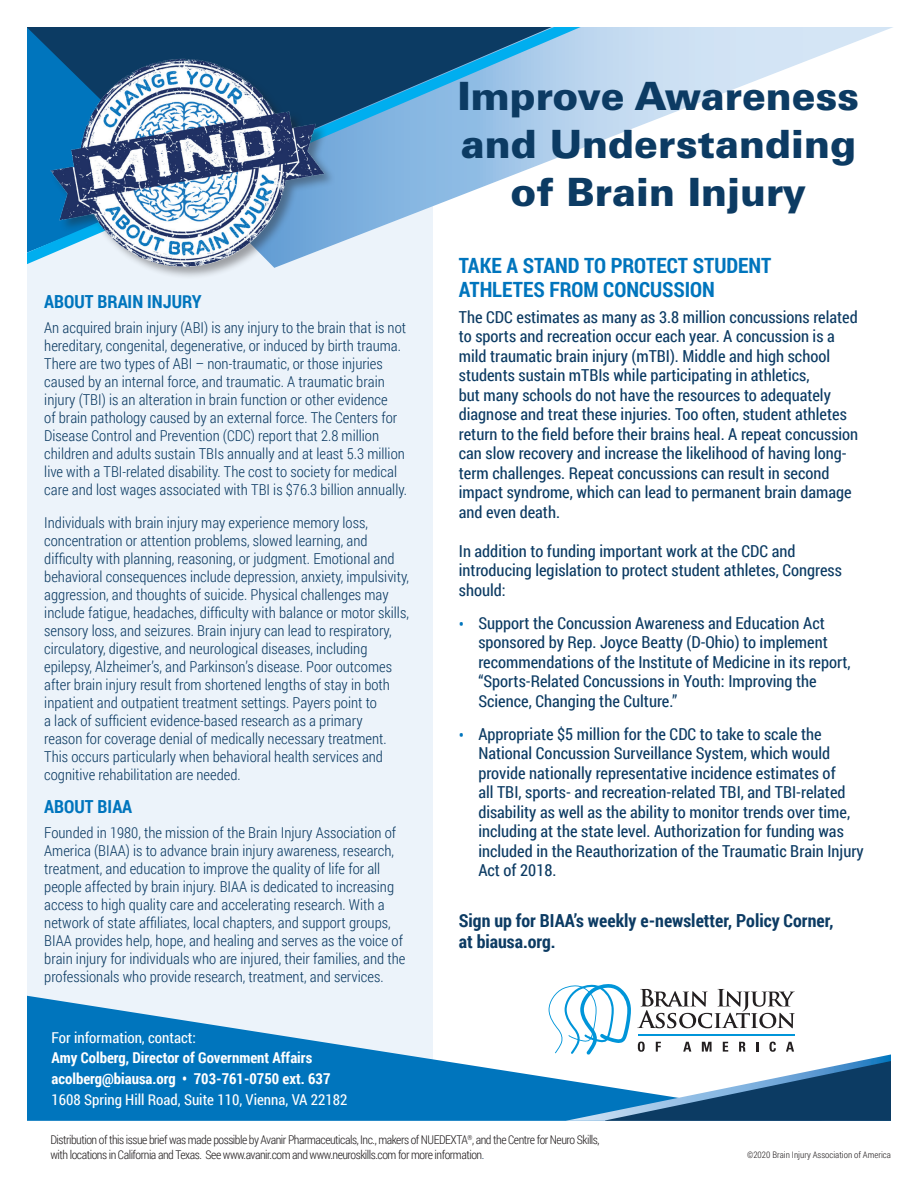
<style>
.page{position:relative;width:918px;height:1188px;background:#fff}
.page>*{position:absolute;margin:0;border:0;box-sizing:border-box;transform-origin:0 0}
.t1{font:900 39px/48px "Univers LT Std";color:#0c3b63;text-align:center}
.t2{font:700 21px/24px "Roboto Condensed";color:#0075bd}
.t3{font:700 18px/21px "Roboto Condensed";color:#0c3b63}
.t4{font:700 18px "Roboto Condensed";color:#0075bd}
.t5{font:16.5px/19.5px "Roboto Condensed";color:#0c3b63}
.t6{font:300 15px/18px "Roboto Condensed";color:#0c3b63}
.t7{font:700 15px/20.7px "Roboto Condensed";color:#fff}
.t8{font:15px "Roboto Condensed";color:#fff}
.t9{font:300 12px/15px "Roboto Condensed";letter-spacing:-.04em;color:#231f20}
.t10{font:300 9px "Roboto Condensed";color:#231f20}
.s1{color:#0075bd}
.s2{color:#0c3b63}
</style>
<div class="page">
<div style="left:27px;top:27px;width:406px;height:1085px;background:#ecf3fa"></div>
<svg style="left:27px;top:996px;width:522px;height:125px;fill:#0075bd"></svg>
<svg style="left:609px;top:27px;width:284px;height:111px"></svg>
<svg style="left:27px;top:27px;width:582px;height:216px"></svg>
<img style="left:27px;top:52px;width:312px;height:225px">
<svg style="left:549px;top:984px;width:342px;height:137px"></svg>
<p class="t4" style="left:44px;top:289px;width:159px">ABOUT BRAIN INJURY</p>
<p class="t6" style="left:44px;top:318px;width:364px">An acquired brain injury (ABI) is any injury to the brain that is not hereditary, congenital, degenerative, or induced by birth trauma.<br>There are two types of ABI – non-traumatic, or those injuries caused by an internal force, and traumatic. A traumatic brain injury (TBI) is an alteration in brain function or other evidence<br>of brain pathology caused by an external force. The Centers for Disease Control and Prevention (CDC) report that 2.8 million children and adults sustain TBIs annually and at least 5.3 million live with a TBI-related disability. The cost to society for medical care and lost wages associated with TBI is $76.3 billion annually.</p>
<p class="t6" style="left:44px;top:513px;width:366px">Individuals with brain injury may experience memory loss, concentration or attention problems, slowed learning, and difficulty with planning, reasoning, or judgment. Emotional and behavioral consequences include depression, anxiety, impulsivity, aggression, and thoughts of suicide. Physical challenges may include fatigue, headaches, difficulty with balance or motor skills, sensory loss, and seizures. Brain injury can lead to respiratory, circulatory, digestive, and neurological diseases, including epilepsy, Alzheimer’s, and Parkinson’s disease. Poor outcomes after brain injury result from shortened lengths of stay in both inpatient and outpatient treatment settings. Payers point to<br>a lack of sufficient evidence-based research as a primary<br>reason for coverage denial of medically necessary treatment.<br>This occurs particularly when behavioral health services and cognitive rehabilitation are needed.</p>
<p class="t4" style="left:44px;top:794px;width:89px">ABOUT BIAA</p>
<p class="t6" style="left:44px;top:823px;width:363px">Founded in 1980, the mission of the Brain Injury Association of America (BIAA) is to advance brain injury awareness, research, treatment, and education to improve the quality of life for all people affected by brain injury. BIAA is dedicated to increasing access to high quality care and accelerating research. With a network of state affiliates, local chapters, and support groups, BIAA provides help, hope, and healing and serves as the voice of brain injury for individuals who are injured, their families, and the professionals who provide research, treatment, and services.</p>
<p class="t8" style="left:52px;top:1027px;width:146px">For information, contact:</p>
<p class="t7" style="left:52px;top:1047px;width:281px">Amy Colberg, Director of Government Affairs acolberg@biausa.org • 703-761-0750 ext. 637</p>
<p class="t8" style="left:52px;top:1089px;width:297px">1608 Spring Hill Road, Suite 110, Vienna, VA 22182</p>
<h1 class="t1" style="left:458px;top:72px;width:403px">Improve Awareness and Understanding of Brain Injury</h1>
<h2 class="t2" style="left:459px;top:252px;width:314px">TAKE A STAND TO PROTECT STUDENT<br>ATHLETES FROM CONCUSSION</h2>
<p class="t5" style="left:459px;top:307px;width:401px">The CDC estimates as many as 3.8 million concussions related to sports and recreation occur each year. A concussion is a mild traumatic brain injury (mTBI). Middle and high school students sustain mTBIs while participating in athletics,<br>but many schools do not have the resources to adequately diagnose and treat these injuries. Too often, student athletes return to the field before their brains heal. A repeat concussion can slow recovery and increase the likelihood of having long&shy;term challenges. Repeat concussions can result in second impact syndrome, which can lead to permanent brain damage and even death.</p>
<p class="t5" style="left:459px;top:541px;width:385px">In addition to funding important work at the CDC and introducing legislation to protect student athletes, Congress should:</p>
<p class="t5" style="left:478px;top:613px;width:374px;text-indent:-19px"><span class="s1">•</span> Support the Concussion Awareness and Education Act sponsored by Rep. Joyce Beatty (D-Ohio) to implement recommendations of the Institute of Medicine in its report, “Sports-Related Concussions in Youth: Improving the Science, Changing the Culture.”</p>
<p class="t5" style="left:478px;top:724px;width:387px;text-indent:-19px"><span class="s1">•</span> Appropriate $5 million for the CDC to take to scale the National Concussion Surveillance System, which would provide nationally representative incidence estimates of<br>all TBI, sports- and recreation-related TBI, and TBI-related disability as well as the ability to monitor trends over time, including at the state level. Authorization for funding was included in the Reauthorization of the Traumatic Brain Injury Act of 2018.</p>
<p class="t3" style="left:459px;top:910px;width:376px">Sign up for BIAA’s weekly e-newsletter, Policy Corner, at biausa.org.</p>
<p class="t9" style="left:50px;top:1132px;width:551px">Distribution of this issue brief was made possible by Avanir Pharmaceuticals, Inc., makers of NUEDEXTA<sup>®</sup>, and the Centre for Neuro Skills, with locations in California and Texas. See www.avanir.com and www.neuroskills.com for more information<span class="s2">.</span></p>
<p class="t10" style="left:747px;top:1148px;width:145px">©2020 Brain Injury Association of America</p>
</div>
